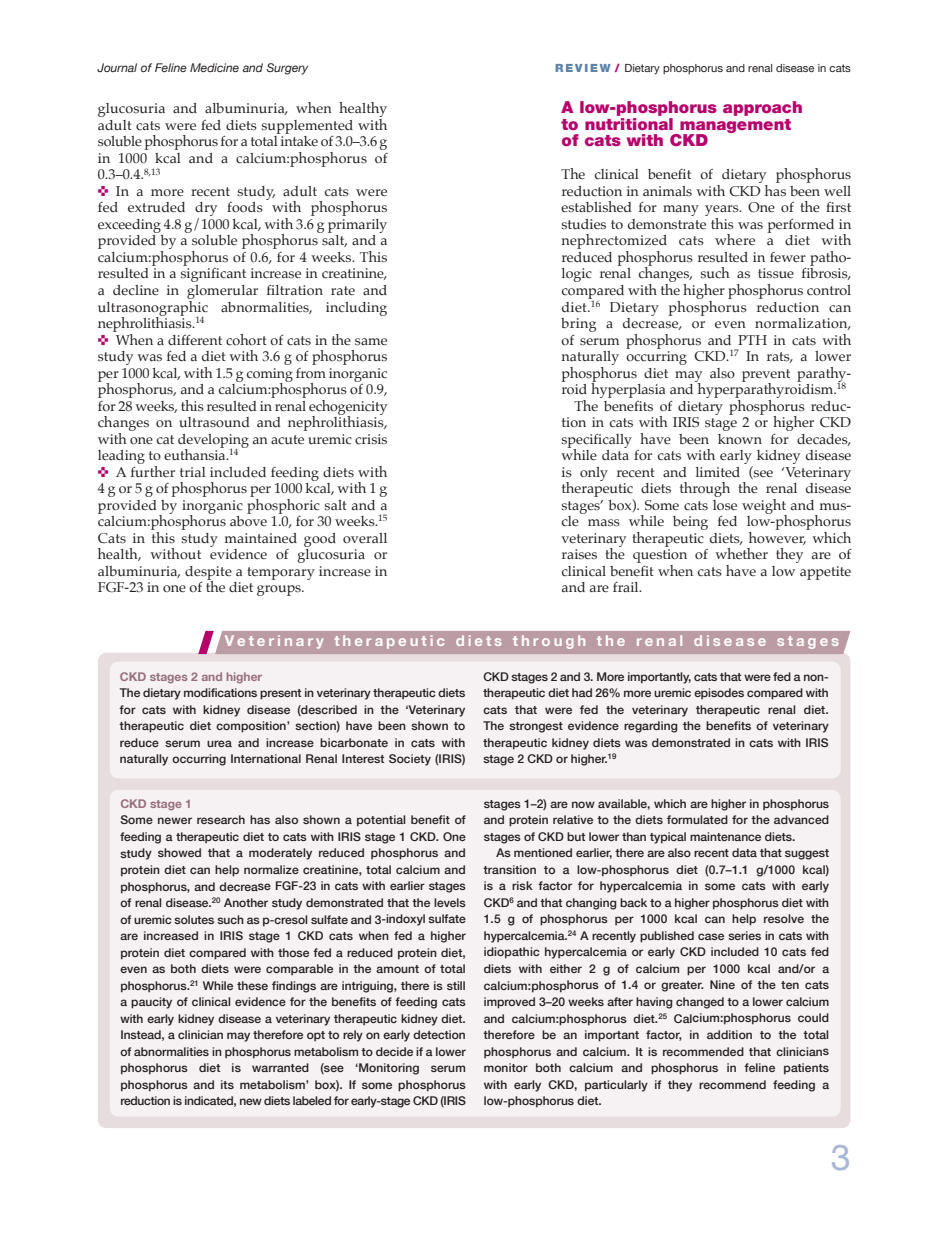
<style>
.page{position:relative;width:936px;height:1234px;background:#fff}
.page>*{position:absolute;margin:0;border:0;box-sizing:border-box;transform-origin:0 0}
.t1{font:36px "Helvetica Neue CE";color:#a6b8d3}
.t2{font:900 16.5px/16.5px "Helvetica Neue CE";color:#b6036c}
.t3{font:700 15px "Helvetica Neue CE";letter-spacing:.195em;color:#fff}
.t4{font:14.25px/16.5px "Palatino";color:#231f20;text-align:justify}
.t5{font:14.25px "Palatino";letter-spacing:.02em;color:#231f20}
.t6{font:500 12px/16.5px "Helvetica Neue CE";color:#231f20;text-align:justify}
.t7{font:italic 12px "Helvetica Neue CE";color:#231f20}
.t8{font:700 12px "Helvetica Neue CE";color:#986f7e}
.t9{font:11.25px "Helvetica Neue CE";color:#231f20}
.s1{font-weight:900;color:#5e83a8}
.s2{font-weight:900;color:#b6036c}
</style>
<div class="page">
<div style="left:98px;top:652px;width:752px;height:475px;background:#e7dcde;border-radius:9px"></div>
<svg style="left:198px;top:630px;width:652px;height:24px;background:#bf9fa8"></svg>
<div style="left:110px;top:661px;width:730px;height:117px;background:#f6f2f3;border-radius:9px"></div>
<div style="left:110px;top:789px;width:730px;height:327px;background:#f6f2f3;border-radius:9px"></div>
<p class="t7" style="left:98px;top:63px;width:212px">Journal of Feline Medicine and Surgery</p>
<p class="t4" style="left:98px;top:101px;width:291px">glucosuria and albuminuria, when healthy adult cats were fed diets supplemented with soluble phosphorus for a total intake of 3.0–3.6 g in 1000 kcal and a calcium:phosphorus of 0.3–0.4.<sup>8,13</sup></p>
<p class="t4" style="left:98px;top:184px;width:291px;text-indent:18px">in a more recent study, adult cats were fed extruded dry foods with phosphorus exceeding 4.8 g/1000 kcal, with 3.6 g primarily provided by a soluble phosphorus salt, and a calcium:phosphorus of 0.6, for 4 weeks. This resulted in a significant increase in creatinine, a decline in glomerular filtration rate and ultrasonographic abnormalities, including nephrolithiasis.<sup>14</sup></p>
<p class="t4" style="left:98px;top:332px;width:291px;text-indent:18px">When a different cohort of cats in the same study was fed a diet with 3.6 g of phosphorus per 1000 kcal, with 1.5 g coming from inorganic phosphorus, and a calcium:phosphorus of 0.9, for 28 weeks, this resulted in renal echogenicity changes on ultrasound and nephrolithiasis, with one cat developing an acute uremic crisis leading to euthansia.<sup>14</sup></p>
<p class="t4" style="left:98px;top:464px;width:291px;text-indent:18px">A further trial included feeding diets with 4 g or 5 g of phosphorus per 1000 kcal, with 1 g provided by inorganic phosphoric salt and a calcium:phosphorus above 1.0, for 30 weeks.<sup>15<br></sup>Cats in this study maintained good overall health, without evidence of glucosuria or albuminuria, despite a temporary increase in FGF-23 in one of the diet groups.</p>
<p class="t9" style="left:555px;top:63px;width:297px"><span class="s1">R E V I E W</span> <span class="s2">/</span> Dietary phosphorus and renal disease in cats</p>
<h2 class="t2" style="left:561px;top:101px;width:242px">A low-phosphorus approach to nutritional management of cats with CKD</h2>
<p class="t4" style="left:561px;top:167px;width:291px">The clinical benefit of dietary phosphorus</p>
<p class="t4" style="left:561px;top:184px;width:291px">reduction in animals with CKd has been well</p>
<p class="t4" style="left:561px;top:200px;width:291px">established for many years. one of the first</p>
<p class="t4" style="left:561px;top:217px;width:291px">studies to demonstrate this was performed in</p>
<p class="t5" style="left:561px;top:234px;width:291px">nephrectomized cats where a diet with</p>
<p class="t4" style="left:561px;top:250px;width:291px">reduced phosphorus resulted in fewer patho-</p>
<p class="t4" style="left:561px;top:266px;width:291px">logic renal changes, such as tissue fibrosis,</p>
<p class="t4" style="left:561px;top:283px;width:291px">compared with the higher phosphorus control</p>
<p class="t5" style="left:561px;top:300px;width:291px">diet.<sup>16</sup> dietary phosphorus reduction can</p>
<p class="t5" style="left:561px;top:316px;width:291px">bring a decrease, or even normalization,</p>
<p class="t4" style="left:561px;top:332px;width:291px">of serum phosphorus and PTH in cats with</p>
<p class="t4" style="left:561px;top:349px;width:291px">naturally occurring CKd.<sup>17</sup> in rats, a lower</p>
<p class="t4" style="left:561px;top:365px;width:291px">phosphorus diet may also prevent parathy-</p>
<p class="t4" style="left:561px;top:382px;width:286px">roid hyperplasia and hyperparathyroidism.<sup>18</sup></p>
<p class="t4" style="left:574px;top:398px;width:278px">The benefits of dietary phosphorus reduc-</p>
<p class="t4" style="left:561px;top:415px;width:291px">tion in cats with iRiS stage 2 or higher CKd</p>
<p class="t4" style="left:561px;top:431px;width:291px">specifically have been known for decades,</p>
<p class="t4" style="left:561px;top:448px;width:291px">while data for cats with early kidney disease</p>
<p class="t4" style="left:561px;top:464px;width:291px">is only recent and limited (see ‘Veterinary</p>
<p class="t4" style="left:561px;top:481px;width:291px">therapeutic diets through the renal disease</p>
<p class="t4" style="left:561px;top:497px;width:291px">stages’ box). Some cats lose weight and mus-</p>
<p class="t4" style="left:561px;top:514px;width:291px">cle mass while being fed low-phosphorus</p>
<p class="t4" style="left:561px;top:530px;width:291px">veterinary therapeutic diets, however, which</p>
<p class="t4" style="left:561px;top:547px;width:291px">raises the question of whether they are of</p>
<p class="t4" style="left:561px;top:563px;width:291px">clinical benefit when cats have a low appetite</p>
<p class="t4" style="left:561px;top:580px;width:82px">and are frail.</p>
<p class="t3" style="left:225px;top:634px;width:616px">Veterinary therapeutic diets through the renal disease stages</p>
<p class="t8" style="left:120px;top:671px;width:144px">CKD stages 2 and higher</p>
<p class="t6" style="left:120px;top:685px;width:347px">The dietary modifications present in veterinary therapeutic diets for cats with kidney disease (described in the ‘Veterinary therapeutic diet composition’ section) have been shown to reduce serum urea and increase bicarbonate in cats with naturally occurring International Renal Interest Society (IRIS)</p>
<p class="t6" style="left:483px;top:669px;width:347px">CKD stages 2 and 3. More importantly, cats that were fed a non&shy;therapeutic diet had 26% more uremic episodes compared with cats that were fed the veterinary therapeutic renal diet.<br>The strongest evidence regarding the benefits of veterinary therapeutic kidney diets was demonstrated in cats with IRIS stage 2 CKD or higher.<sup>19</sup></p>
<p class="t8" style="left:120px;top:798px;width:73px">CKD stage 1</p>
<p class="t6" style="left:120px;top:812px;width:347px">Some newer research has also shown a potential benefit of feeding a therapeutic diet to cats with IRIS stage 1 CKD. One study showed that a moderately reduced phosphorus and protein diet can help normalize creatinine, total calcium and phosphorus, and decrease FGF-23 in cats with earlier stages of renal disease.<sup>20</sup> Another study demonstrated that the levels of uremic solutes such as p-cresol sulfate and 3-indoxyl sulfate are increased in IRIS stage 1 CKD cats when fed a higher protein diet compared with those fed a reduced protein diet, even as both diets were comparable in the amount of total phosphorus.<sup>21</sup> While these findings are intriguing, there is still a paucity of clinical evidence for the benefits of feeding cats with early kidney disease a veterinary therapeutic kidney diet.<br>Instead, a clinician may therefore opt to rely on early detection of abnormalities in phosphorus metabolism to decide if a lower phosphorus diet is warranted (see ‘Monitoring serum phosphorus and its metabolism’ box). If some phosphorus reduction is indicated, new diets labeled for early-stage CKD (IRIS</p>
<p class="t6" style="left:483px;top:796px;width:347px">stages 1–2) are now available, which are higher in phosphorus and protein relative to the diets formulated for the advanced stages of CKD but lower than typical maintenance diets.</p>
<p class="t6" style="left:483px;top:845px;width:347px;text-indent:13px">As mentioned earlier, there are also recent data that suggest transition to a low-phosphorus diet (0.7–1.1 g/1000 kcal) is a risk factor for hypercalcemia in some cats with early CKD<sup>6</sup> and that changing back to a higher phosphorus diet with 1.5 g of phosphorus per 1000 kcal can help resolve the hypercalcemia.<sup>24</sup> A recently published case series in cats with idiopathic hypercalcemia or early CKD included 10 cats fed diets with either 2 g of calcium per 1000 kcal and/or a calcium:phosphorus of 1.4 or greater. Nine of the ten cats improved 3–20 weeks after having changed to a lower calcium and calcium:phosphorus diet.<sup>25</sup> Calcium:phosphorus could therefore be an important factor, in addition to the total phosphorus and calcium. It is recommended that clinicians monitor both calcium and phosphorus in feline patients with early CKD, particularly if they recommend feeding a low-phosphorus diet.</p>
<h1 class="t1" style="left:830px;top:1142px;width:22px">3</h1>
</div>
